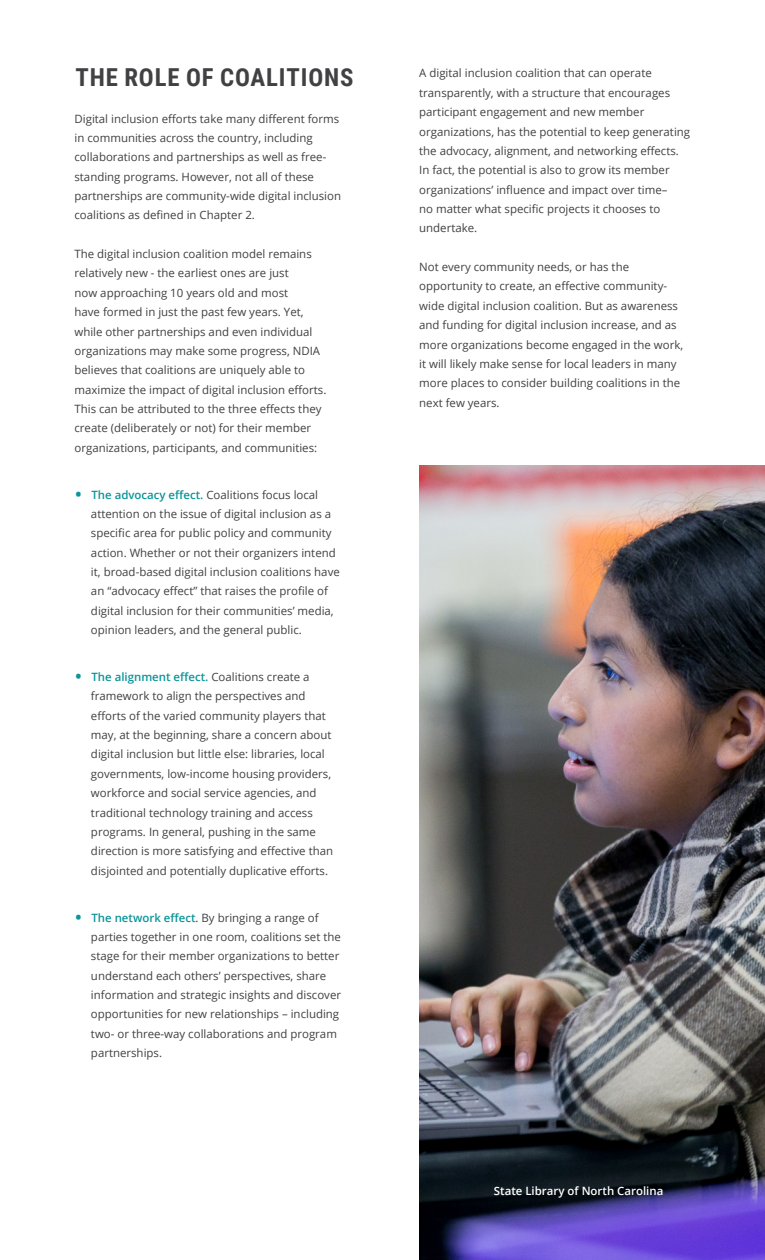
<style>
.page{position:relative;width:765px;height:1260px;background:#fff}
.page>*{position:absolute;margin:0;border:0;box-sizing:border-box;transform-origin:0 0}
.t1{font:700 24.75px "Roboto Condensed";letter-spacing:.035em;color:#414042}
.t2{font:11.5px/19.4px "Open Sans";color:#414042}
.t3{font:600 11.5px "Open Sans";color:#fff}
.s1{font-size:21.25px;color:#0b9599}
.s2{font-weight:600;color:#0b9599}
</style>
<div class="page">
<img style="left:419px;top:465px;width:346px;height:795px">
<h1 class="t1" style="left:75px;top:60px;width:280px">THE ROLE OF COALITIONS</h1>
<p class="t2" style="left:74px;top:108px;width:268px">Digital inclusion efforts take many different forms in communities across the country, including collaborations and partnerships as well as free&shy;standing programs. However, not all of these partnerships are community-wide digital inclusion coalitions as defined in Chapter 2.</p>
<p class="t2" style="left:74px;top:244px;width:253px">The digital inclusion coalition model remains relatively new - the earliest ones are just<br>now approaching 10 years old and most<br>have formed in just the past few years. Yet, while other partnerships and even individual organizations may make some progress, NDIA believes that coalitions are uniquely able to maximize the impact of digital inclusion efforts.<br>This can be attributed to the three effects they create (deliberately or not) for their member organizations, participants, and communities:</p>
<p class="t2" style="left:91px;top:484px;width:250px;text-indent:-17px"><span class="s1">•</span> <span class="s2">The advocacy effect.</span> Coalitions focus local attention on the issue of digital inclusion as a specific area for public policy and community action. Whether or not their organizers intend it, broad-based digital inclusion coalitions have an “advocacy effect” that raises the profile of digital inclusion for their communities’ media, opinion leaders, and the general public.</p>
<p class="t2" style="left:91px;top:667px;width:244px;text-indent:-17px"><span class="s1">•</span> <span class="s2">The alignment effect.</span> Coalitions create a framework to align the perspectives and efforts of the varied community players that may, at the beginning, share a concern about digital inclusion but little else: libraries, local governments, low-income housing providers, workforce and social service agencies, and traditional technology training and access programs. In general, pushing in the same direction is more satisfying and effective than disjointed and potentially duplicative efforts.</p>
<p class="t2" style="left:91px;top:907px;width:252px;text-indent:-17px"><span class="s1">•</span> <span class="s2">The network effect</span>. By bringing a range of parties together in one room, coalitions set the stage for their member organizations to better understand each others’ perspectives, share information and strategic insights and discover opportunities for new relationships – including two- or three-way collaborations and program partnerships.</p>
<p class="t2" style="left:419px;top:63px;width:272px">A digital inclusion coalition that can operate transparently, with a structure that encourages participant engagement and new member organizations, has the potential to keep generating the advocacy, alignment, and networking effects.<br>In fact, the potential is also to grow its member organizations’ influence and impact over time–<br>no matter what specific projects it chooses to undertake.</p>
<p class="t2" style="left:419px;top:257px;width:265px">Not every community needs, or has the opportunity to create, an effective community&shy;wide digital inclusion coalition. But as awareness and funding for digital inclusion increase, and as more organizations become engaged in the work, it will likely make sense for local leaders in many more places to consider building coalitions in the next few years.</p>
<p class="t3" style="left:494px;top:1182px;width:171px">State Library of North Carolina</p>
</div>
